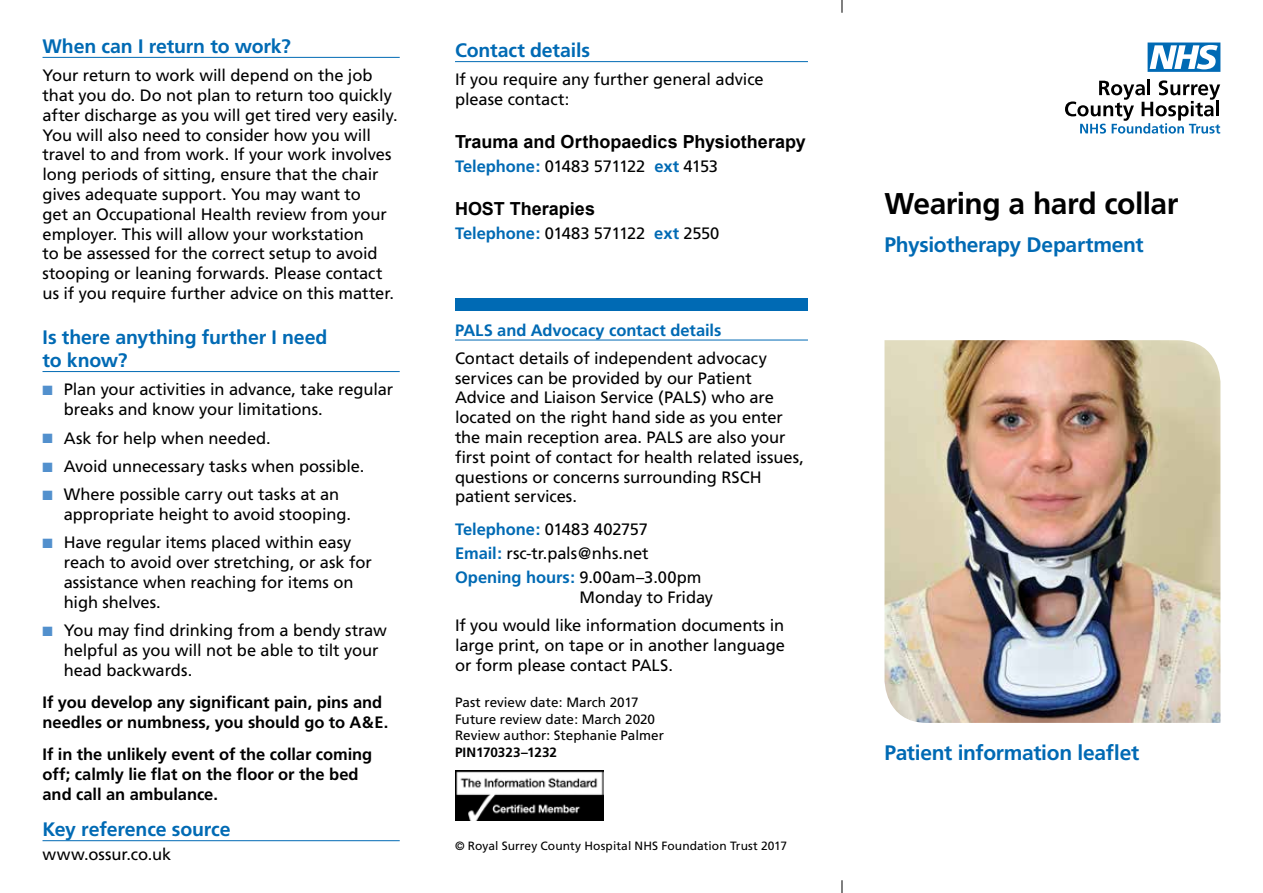
<style>
.page{position:relative;width:1263px;height:893px;background:#fff}
.page>*{position:absolute;margin:0;border:0;box-sizing:border-box;transform-origin:0 0}
.t1{font:700 30px "Frutiger";letter-spacing:-.02em;color:#000}
.t2{font:700 21px "Frutiger";letter-spacing:-.015em;color:#006ab4}
.t3{font:700 19.5px/23.4px "Frutiger";letter-spacing:-.01em;color:#006ab4}
.t4{font:700 18px "Arial";color:#000}
.t5{font:16.5px/19.8px "Frutiger";letter-spacing:-.005em;color:#000}
.t6{font:700 16.5px/19.8px "Frutiger";letter-spacing:-.005em;color:#000}
.t7{font:700 16.5px "Frutiger";color:#006ab4}
.t8{font:16.5px "Frutiger";letter-spacing:-.04em;color:#000}
.t9{font:16.5px "Frutiger";letter-spacing:-.025em;color:#000}
.t10{font:13.5px/16.5px "Frutiger";color:#000}
.t11{font:700 13.5px "Frutiger";color:#000}
.t12{font:12px "Frutiger";letter-spacing:.005em;color:#000}
.s1{color:#5290cd}
.s2{font-weight:700;color:#006ab4}
</style>
<div class="page">
<svg style="left:1147px;top:43px;width:73px;height:29px"></svg>
<svg style="left:1065px;top:80px;width:155px;height:54px"></svg>
<div style="left:455px;top:298px;width:353px;height:12px;background:#006ab4"></div>
<hr style="left:455px;top:340px;width:353px;height:1px;background:#006ab4">
<img style="left:456px;top:770px;width:147px;height:51px">
<svg style="left:842px;top:0;width:1px;height:13px"></svg>
<svg style="left:842px;top:880px;width:1px;height:13px"></svg>
<img style="left:884px;top:340px;width:336px;height:383px">
<hr style="left:455px;top:61px;width:353px;height:1px;background:#006ab4">
<hr style="left:43px;top:57px;width:357px;height:1px;background:#006ab4">
<hr style="left:43px;top:371px;width:357px;height:1px;background:#006ab4">
<hr style="left:43px;top:840px;width:357px;height:1px;background:#006ab4">
<p class="t3" style="left:43px;top:35px;width:250px">When can I return to work?</p>
<p class="t5" style="left:43px;top:66px;width:357px">Your return to work will depend on the job that you do. Do not plan to return too quickly after discharge as you will get tired very easily.<br>You will also need to consider how you will travel to and from work. If your work involves long periods of sitting, ensure that the chair gives adequate support. You may want to<br>get an Occupational Health review from your employer. This will allow your workstation<br>to be assessed for the correct setup to avoid stooping or leaning forwards. Please contact us if you require further advice on this matter.</p>
<p class="t3" style="left:43px;top:325px;width:286px">Is there anything further I need to know?</p>
<p class="t5" style="left:64px;top:380px;width:331px;text-indent:-21px"><span class="s1">■</span> Plan your activities in advance, take regular breaks and know your limitations.</p>
<p class="t5" style="left:43px;top:428px;width:230px"><span class="s1">■</span> Ask for help when needed.</p>
<p class="t5" style="left:43px;top:456px;width:323px"><span class="s1">■</span> Avoid unnecessary tasks when possible.</p>
<p class="t5" style="left:64px;top:485px;width:289px;text-indent:-21px"><span class="s1">■</span> Where possible carry out tasks at an appropriate height to avoid stooping.</p>
<p class="t5" style="left:64px;top:533px;width:310px;text-indent:-21px"><span class="s1">■</span> Have regular items placed within easy reach to avoid over stretching, or ask for assistance when reaching for items on high shelves.</p>
<p class="t5" style="left:64px;top:620px;width:324px;text-indent:-21px"><span class="s1">■</span> You may find drinking from a bendy straw helpful as you will not be able to tilt your head backwards.</p>
<p class="t6" style="left:43px;top:692px;width:347px">If you develop any significant pain, pins and needles or numbness, you should go to A&amp;E.</p>
<p class="t6" style="left:43px;top:745px;width:331px">If in the unlikely event of the collar coming off; calmly lie flat on the floor or the bed and call an ambulance.</p>
<p class="t3" style="left:43px;top:818px;width:190px">Key reference source</p>
<p class="t5" style="left:43px;top:845px;width:130px">www.ossur.co.uk</p>
<p class="t3" style="left:455px;top:39px;width:137px">Contact details</p>
<p class="t5" style="left:455px;top:70px;width:310px">If you require any further general advice please contact:</p>
<p class="t4" style="left:455px;top:130px;width:352px">Trauma and Orthopaedics Physiotherapy</p>
<p class="t8" style="left:455px;top:157px;width:265px"><span class="s2">Telephone:</span> 01483 571122 <span class="s2">ext</span> 4153</p>
<p class="t4" style="left:455px;top:197px;width:141px">HOST Therapies</p>
<p class="t9" style="left:455px;top:224px;width:266px"><span class="s2">Telephone:</span> 01483 571122 <span class="s2">ext</span> 2550</p>
<p class="t7" style="left:455px;top:320px;width:268px">PALS and Advocacy contact details</p>
<p class="t5" style="left:455px;top:348px;width:350px">Contact details of independent advocacy services can be provided by our Patient Advice and Liaison Service (PALS) who are located on the right hand side as you enter the main reception area. PALS are also your first point of contact for health related issues, questions or concerns surrounding RSCH patient services.</p>
<p class="t5" style="left:455px;top:517px;width:248px;line-height:24px"><span class="s2">Telephone:</span> 01483 402757<br><span class="s2">Email:</span> rsc-tr.pals@nhs.net<br><span class="s2">Opening hours:</span> 9.00am–3.00pm</p>
<p class="t5" style="left:455px;top:583px;width:331px;line-height:28.3px;text-indent:125px">Monday to Friday<br>If you would like information documents in</p>
<p class="t5" style="left:455px;top:635px;width:331px">large print, on tape or in another language or form please contact PALS.</p>
<p class="t10" style="left:455px;top:694px;width:211px">Past review date: March 2017<br>Future review date: March 2020<br>Review author: Stephanie Palmer</p>
<p class="t11" style="left:455px;top:744px;width:103px">PIN170323–1232</p>
<p class="t12" style="left:455px;top:839px;width:333px">© Royal Surrey County Hospital NHS Foundation Trust 2017</p>
<h1 class="t1" style="left:884px;top:186px;width:295px">Wearing a hard collar</h1>
<p class="t2" style="left:884px;top:232px;width:261px">Physiotherapy Department</p>
<p class="t2" style="left:884px;top:740px;width:256px">Patient information leaflet</p>
</div>
